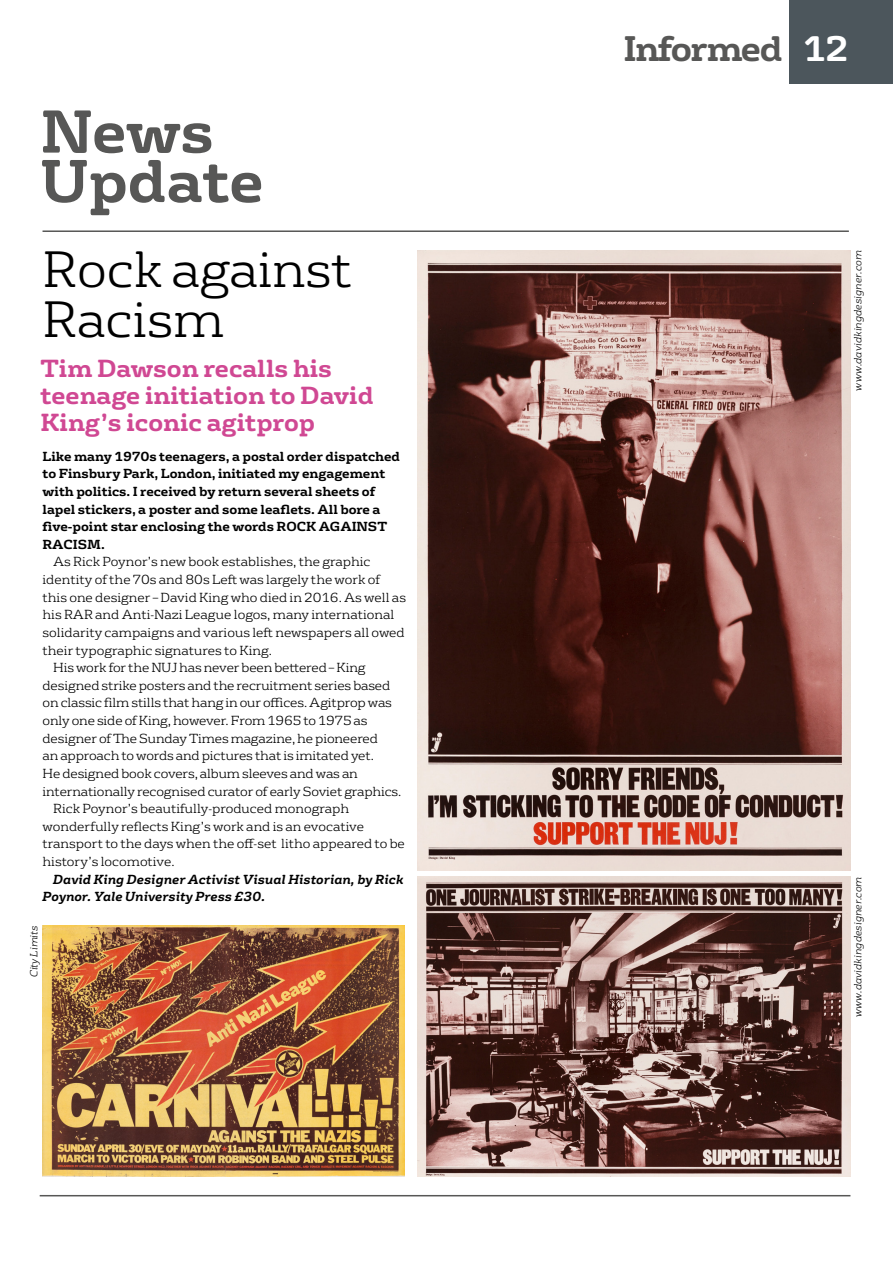
<style>
.page{position:relative;width:893px;height:1263px;background:#fff}
.page>*{position:absolute;margin:0;border:0;box-sizing:border-box;transform-origin:0 0}
.t1{font:700 58.5px/49.5px "FS Rufus";color:#575756}
.t2{font:300 49.5px/49.5px "FS Rufus";color:#000}
.t3{font:700 34.5px "FS Rufus";letter-spacing:-.045em;color:#575756}
.t4{font:700 24px/27px "FS Rufus";color:#d04893}
.t5{font:300 12.75px "FS Rufus";letter-spacing:-.01em;color:#000}
.t6{font:700 12.75px/17.5px "FS Rufus";color:#000}
.t7{font:italic 700 12.75px/17.5px "FS Rufus";color:#000}
.t8{font:italic 300 10.2px "FS Rufus";color:#000}
.s1{color:#fff}
</style>
<div class="page">
<div style="left:789px;top:0;width:104px;height:84px;background:#4c565c"></div>
<hr style="left:43px;top:230px;width:806px;height:2px;background:#575756">
<hr style="left:40px;top:1195px;width:810px;height:1px;background:#575756">
<img style="left:417px;top:250px;width:433px;height:620px">
<img style="left:417px;top:877px;width:433px;height:299px">
<img style="left:43px;top:925px;width:362px;height:251px">
<h1 class="t1" style="left:40px;top:102px;width:225px">News<br>Update</h1>
<h2 class="t2" style="left:43px;top:241px;width:311px">Rock against<br>Racism</h2>
<h3 class="t4" style="left:40px;top:353px;width:335px">Tim Dawson recalls his teenage initiation to David<br>King’s iconic agitprop</h3>
<p class="t6" style="left:43px;top:446px;width:359px">Like many 1970s teenagers, a postal order dispatched to Finsbury Park, London, initiated my engagement with politics. I received by return several sheets of lapel stickers, a poster and some leaflets. All bore a five-point star enclosing the words ROCK AGAINST RACISM.</p>
<p class="t5" style="left:53px;top:552px;width:319px">As Rick Poynor’s new book establishes, the graphic</p>
<p class="t5" style="left:43px;top:569px;width:339px">identity of the 70s and 80s Left was largely the work of</p>
<p class="t5" style="left:43px;top:587px;width:365px">this one designer – David King who died in 2016. As well as</p>
<p class="t5" style="left:43px;top:605px;width:353px">his RAR and Anti-Nazi League logos, many international</p>
<p class="t5" style="left:43px;top:622px;width:364px">solidarity campaigns and various left newspapers all owed</p>
<p class="t5" style="left:43px;top:640px;width:231px">their typographic signatures to King.</p>
<p class="t5" style="left:53px;top:657px;width:314px">His work for the NUJ has never been bettered – King</p>
<p class="t5" style="left:43px;top:675px;width:349px">designed strike posters and the recruitment series based</p>
<p class="t5" style="left:43px;top:693px;width:351px">on classic film stills that hang in our offices. Agitprop was</p>
<p class="t5" style="left:43px;top:710px;width:326px">only one side of King, however. From 1965 to 1975 as</p>
<p class="t5" style="left:43px;top:728px;width:337px">designer of The Sunday Times magazine, he pioneered</p>
<p class="t5" style="left:43px;top:746px;width:333px">an approach to words and pictures that is imitated yet.</p>
<p class="t5" style="left:43px;top:763px;width:317px">He designed book covers, album sleeves and was an</p>
<p class="t5" style="left:43px;top:781px;width:360px">internationally recognised curator of early Soviet graphics.</p>
<p class="t5" style="left:53px;top:798px;width:297px">Rick Poynor’s beautifully-produced monograph</p>
<p class="t5" style="left:43px;top:816px;width:323px">wonderfully reflects King’s work and is an evocative</p>
<p class="t5" style="left:43px;top:834px;width:364px">transport to the days when the off-set litho appeared to be</p>
<p class="t5" style="left:43px;top:851px;width:134px">history’s locomotive.</p>
<p class="t7" style="left:43px;top:869px;width:363px;text-indent:11px">David King Designer Activist Visual Historian, by Rick<br>Poynor. Yale University Press £30.</p>
<p class="t8" style="left:25px;top:977px;width:54px;rotate:-90deg">City Limits</p>
<h3 class="t3" style="left:623px;top:19px;width:227px">Informed <span class="s1">12</span></h3>
<p class="t8" style="left:849px;top:390px;width:142px;rotate:-90deg">www.davidkingdesigner.com</p>
<p class="t8" style="left:849px;top:1017px;width:142px;rotate:-90deg">www.davidkingdesigner.com</p>
</div>
